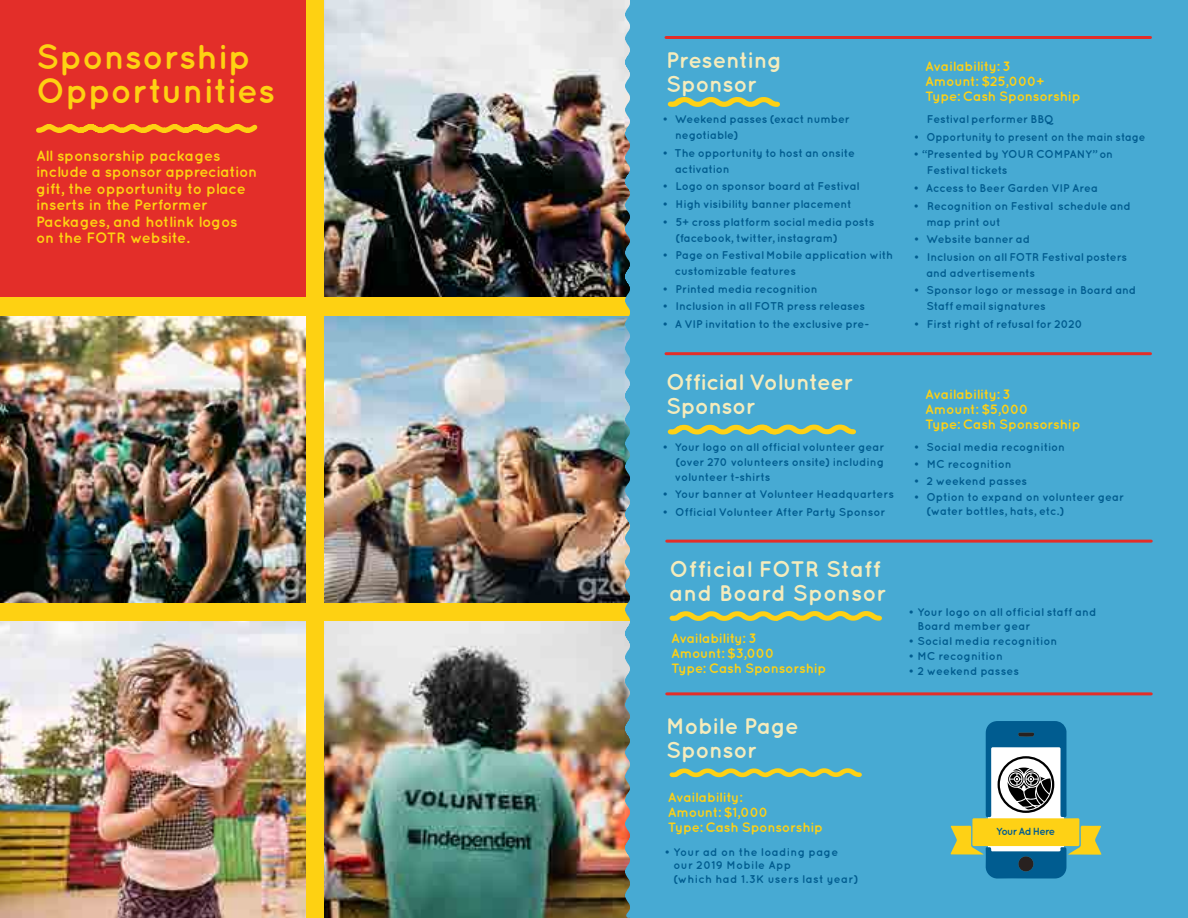
<style>
.page{position:relative;width:1188px;height:918px;background:#fff}
.page>*{position:absolute;margin:0;border:0;box-sizing:border-box;transform-origin:0 0}
.t1{font:700 34.5px/34.5px "Quicksand";color:#fed112}
.t2{font:700 22.5px/24px "Quicksand";letter-spacing:-.01em;color:#f5ecbc}
.t3{font:700 15px/16.5px "Quicksand";letter-spacing:-.01em;color:#fed112}
.t4{font:700 13.5px/15px "Quicksand";letter-spacing:-.02em;color:#fed115}
.t5{font:700 11.25px/16px "Quicksand";letter-spacing:-.01em;color:#005c8f}
.t6{font:700 11.25px/13.5px "Quicksand";letter-spacing:.03em;color:#005c8f}
.t7{font:700 10.5px "Quicksand";letter-spacing:-.07em;color:#005b90}
</style>
<div class="page">
<div style="left:0;top:0;width:315px;height:306px;background:#e32e29"></div>
<img style="left:0;top:315px;width:306px;height:603px">
<img style="left:324px;top:0;width:297px;height:918px">
<svg style="left:36px;top:124px;width:222px;height:9px"></svg>
<div style="left:0;top:603px;width:633px;height:18px;background:#fed112"></div>
<div style="left:306px;top:0;width:18px;height:918px;background:#fed112"></div>
<div style="left:0;top:297px;width:635px;height:18px;background:#fed112"></div>
<div style="left:630px;top:0;width:558px;height:918px;background:#47aad3"></div>
<hr style="left:666px;top:352px;width:485px;height:3px;background:#e32e29">
<hr style="left:666px;top:36px;width:485px;height:3px;background:#e32e29">
<hr style="left:667px;top:540px;width:484px;height:3px;background:#e32e29">
<hr style="left:667px;top:692px;width:484px;height:3px;background:#e32e29">
<svg style="left:670px;top:768px;width:192px;height:9px"></svg>
<svg style="left:670px;top:611px;width:212px;height:10px"></svg>
<svg style="left:668px;top:425px;width:188px;height:10px"></svg>
<svg style="left:668px;top:97px;width:112px;height:10px"></svg>
<img style="left:621px;top:0;width:9px;height:918px">
<svg style="left:950px;top:721px;width:152px;height:158px"></svg>
<h1 class="t1" style="left:36px;top:38px;width:241px">Sponsorship<br>Opportunities</h1>
<h3 class="t3" style="left:36px;top:147px;width:223px">All sponsorship packages include a sponsor appreciation gift, the opportunity to place inserts in the Performer<br>Packages, and hotlink logos on the FOTR website.</h3>
<h2 class="t2" style="left:666px;top:47px;width:117px">Presenting<br>Sponsor</h2>
<p class="t4" style="left:925px;top:59px;width:157px">Availability: 3<br>Amount: $25,000+<br>Type: Cash Sponsorship</p>
<p class="t5" style="left:675px;top:111px;width:176px;text-indent:-13px">• Weekend passes (exact number negotiable)</p>
<p class="t5" style="left:675px;top:145px;width:181px;text-indent:-13px">• The opportunity to host an onsite activation</p>
<p class="t5" style="left:662px;top:178px;width:199px">• Logo on sponsor board at Festival</p>
<p class="t5" style="left:662px;top:196px;width:191px">• High visibility banner placement</p>
<p class="t5" style="left:675px;top:213px;width:200px;text-indent:-13px">• 5+ cross platform social media posts (facebook, twitter, instagram)</p>
<p class="t5" style="left:675px;top:247px;width:220px;text-indent:-12px">• Page on Festival Mobile application with customizable features</p>
<p class="t5" style="left:662px;top:280px;width:157px">• Printed media recognition</p>
<p class="t5" style="left:662px;top:298px;width:204px">• Inclusion in all FOTR press releases</p>
<p class="t5" style="left:662px;top:316px;width:208px">• A VIP invitation to the exclusive pre-</p>
<p class="t5" style="left:927px;top:111px;width:128px">Festival performer BBQ</p>
<p class="t5" style="left:914px;top:129px;width:233px">• Opportunity to present on the main stage</p>
<p class="t5" style="left:927px;top:146px;width:188px;text-indent:-13px">• “Presented by YOUR COMPANY” on<br>Festival tickets</p>
<p class="t5" style="left:914px;top:180px;width:186px">• Access to Beer Garden VIP Area</p>
<p class="t5" style="left:926px;top:197px;width:206px;text-indent:-13px">• Recognition on Festival schedule and map print out</p>
<p class="t5" style="left:914px;top:231px;width:118px">• Website banner ad</p>
<p class="t5" style="left:926px;top:248px;width:202px;text-indent:-13px">• Inclusion on all FOTR Festival posters and advertisements</p>
<p class="t5" style="left:927px;top:282px;width:211px;text-indent:-13px">• Sponsor logo or message in Board and<br>Staff email signatures</p>
<p class="t5" style="left:914px;top:316px;width:171px">• First right of refusal for 2020</p>
<h2 class="t2" style="left:666px;top:369px;width:189px">Official Volunteer<br>Sponsor</h2>
<p class="t5" style="left:675px;top:440px;width:211px;line-height:14.5px;text-align:justify;text-indent:-13px">• Your logo on all official volunteer gear (over 270 volunteers onsite) including volunteer t-shirts</p>
<p class="t5" style="left:662px;top:486px;width:233px">• Your banner at Volunteer Headquarters</p>
<p class="t5" style="left:662px;top:503px;width:224px">• Official Volunteer After Party Sponsor</p>
<p class="t4" style="left:925px;top:387px;width:157px">Availability: 3<br>Amount: $5,000<br>Type: Cash Sponsorship</p>
<p class="t5" style="left:914px;top:439px;width:153px">• Social media recognition</p>
<p class="t5" style="left:914px;top:456px;width:99px">• MC recognition</p>
<p class="t5" style="left:914px;top:472px;width:115px">• 2 weekend passes</p>
<p class="t5" style="left:927px;top:490px;width:199px;line-height:13.6px;text-indent:-13px">• Option to expand on volunteer gear (water bottles, hats, etc.)</p>
<h2 class="t2" style="left:670px;top:556px;width:218px">Official FOTR Staff and Board Sponsor</h2>
<p class="t4" style="left:671px;top:630px;width:157px">Availability: 3<br>Amount: $3,000<br>Type: Cash Sponsorship</p>
<h2 class="t2" style="left:666px;top:714px;width:134px">Mobile Page<br>Sponsor</h2>
<p class="t4" style="left:668px;top:790px;width:157px">Availability:<br>Amount: $1,000<br>Type: Cash Sponsorship</p>
<p class="t6" style="left:674px;top:845px;width:186px;text-indent:-9px">• Your ad on the loading page our 2019 Mobile App<br>(which had 1.3K users last year)</p>
<p class="t5" style="left:917px;top:605px;width:181px;line-height:13.5px;text-indent:-9px">• Your logo on all official staff and<br>Board member gear</p>
<p class="t5" style="left:908px;top:632px;width:150px">• Social media recognition</p>
<p class="t5" style="left:908px;top:647px;width:96px">• MC recognition</p>
<p class="t5" style="left:908px;top:662px;width:112px">• 2 weekend passes</p>
<p class="t7" style="left:996px;top:825px;width:61px">Your Ad Here</p>
</div>
